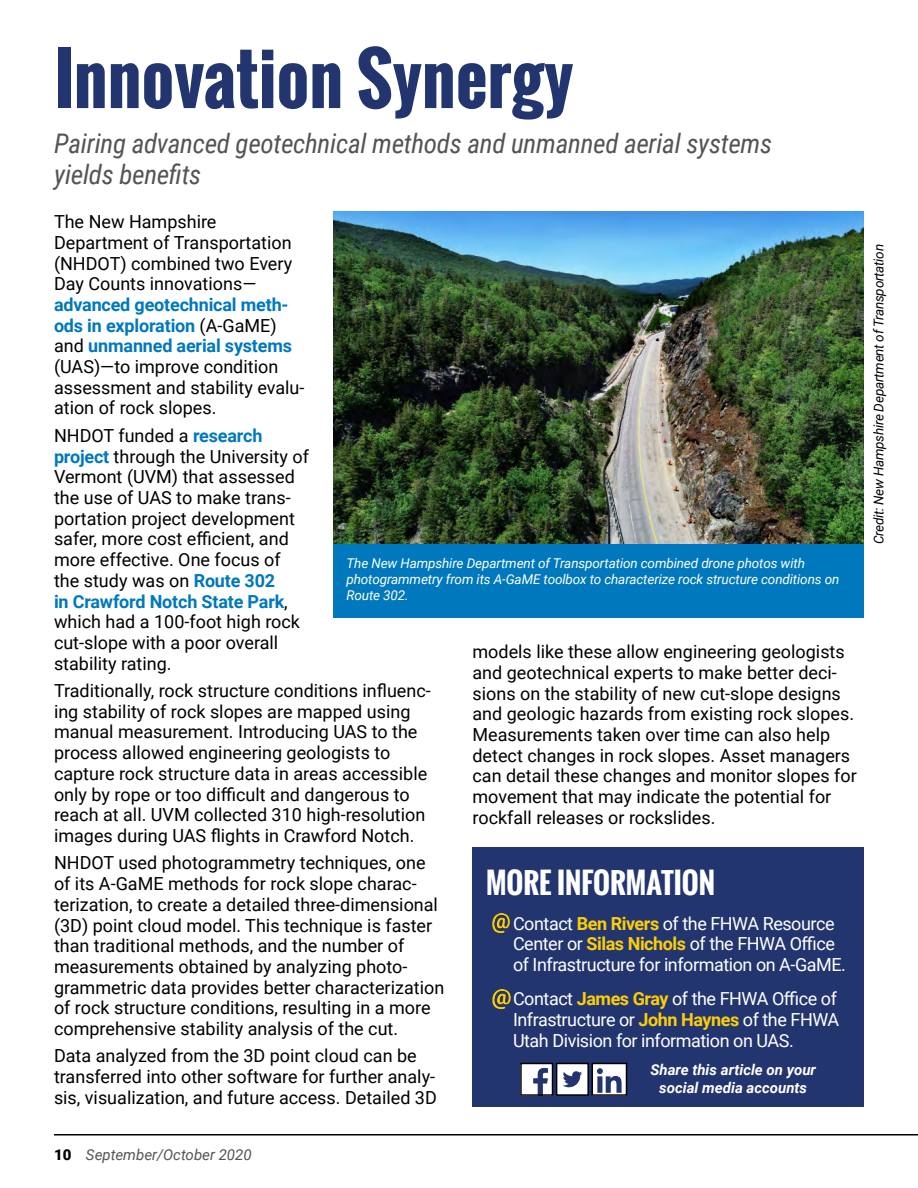
<style>
.page{position:relative;width:918px;height:1188px;background:#fff}
.page>*{position:absolute;margin:0;border:0;box-sizing:border-box;transform-origin:0 0}
.t1{font:700 69px "Oswald";color:#22356f}
.t2{font:700 28.5px "Oswald";color:#fff}
.t3{font:italic 27px/31px "Roboto Condensed";letter-spacing:-.01em;color:#535457}
.t4{font:18px/20.7px "Roboto";color:#000}
.t5{font:18px/20.7px "Roboto";letter-spacing:-.025em;color:#fff}
.t6{font:italic 700 15px/18px "Roboto";color:#fff;text-align:center}
.t7{font:italic 15px "Roboto";color:#535457}
.t8{font:italic 13.5px/16.2px "Roboto";letter-spacing:-.01em;color:#fff}
.t9{font:italic 13.5px "Roboto";letter-spacing:-.02em;color:#000}
.s1{font-weight:700;color:#0078bd}
.s2{font-weight:700;color:#fdce07}
.s3{font-weight:900;font-style:normal;color:#000}
</style>
<div class="page">
<hr style="left:54px;top:1134px;width:864px;height:2px;background:#000">
<div style="left:472px;top:848px;width:392px;height:259px;background:#22356f"></div>
<img style="left:492px;top:913px;width:18px;height:20px">
<img style="left:492px;top:989px;width:19px;height:20px">
<img style="left:523px;top:1066px;width:27px;height:27px">
<div style="left:520px;top:1063px;width:33px;height:33px;border:2px solid #000"></div>
<div style="left:556px;top:1063px;width:33px;height:33px;border:2px solid #000"></div>
<svg style="left:557px;top:1063px;width:67px;height:32px"></svg>
<div style="left:592px;top:1063px;width:35px;height:33px;border:2px solid #000"></div>
<img style="left:333px;top:212px;width:531px;height:332px">
<div style="left:333px;top:544px;width:531px;height:74px;background:#0078bd"></div>
<h1 class="t1" style="left:54px;top:27px;width:521px">Innovation Synergy</h1>
<h3 class="t3" style="left:54px;top:127px;width:719px">Pairing advanced geotechnical methods and unmanned aerial systems yields benefits</h3>
<p class="t4" style="left:54px;top:211px;width:240px">The New Hampshire<br>Department of Transportation (NHDOT) combined two Every<br>Day Counts innovations—</p>
<p class="t4" style="left:54px;top:294px;width:252px"><span class="s1">advanced geotechnical meth&shy;ods in exploration</span> (A-GaME) and <span class="s1">unmanned aerial systems </span>(UAS)—to improve condition assessment and stability evalu&shy;ation of rock slopes.</p>
<p class="t4" style="left:54px;top:425px;width:257px">NHDOT funded a <span class="s1">research project</span> through the University of<br>Vermont (UVM) that assessed the use of UAS to make trans&shy;portation project development safer, more cost efficient, and more effective. One focus of the study was on <span class="s1">Route 302<br>in Crawford Notch State Park</span>, which had a 100-foot high rock cut-slope with a poor overall stability rating.</p>
<p class="t4" style="left:54px;top:680px;width:378px">Traditionally, rock structure conditions influenc&shy;ing stability of rock slopes are mapped using manual measurement. Introducing UAS to the process allowed engineering geologists to capture rock structure data in areas accessible only by rope or too difficult and dangerous to reach at all. UVM collected 310 high-resolution images during UAS flights in Crawford Notch.</p>
<p class="t4" style="left:54px;top:852px;width:392px">NHDOT used photogrammetry techniques, one of its A-GaME methods for rock slope charac&shy;terization, to create a detailed three-dimensional (3D) point cloud model. This technique is faster than traditional methods, and the number of measurements obtained by analyzing photo&shy;grammetric data provides better characterization of rock structure conditions, resulting in a more comprehensive stability analysis of the cut.</p>
<p class="t4" style="left:54px;top:1045px;width:384px">Data analyzed from the 3D point cloud can be transferred into other software for further analy&shy;sis, visualization, and future access. Detailed 3D</p>
<p class="t8" style="left:346px;top:555px;width:494px">The New Hampshire Department of Transportation combined drone photos with photogrammetry from its A-GaME toolbox to characterize rock structure conditions on<br>Route 302.</p>
<p class="t4" style="left:472px;top:641px;width:386px">models like these allow engineering geologists and geotechnical experts to make better deci&shy;sions on the stability of new cut-slope designs and geologic hazards from existing rock slopes.<br>Measurements taken over time can also help detect changes in rock slopes. Asset managers can detail these changes and monitor slopes for movement that may indicate the potential for rockfall releases or rockslides.</p>
<h2 class="t2" style="left:486px;top:862px;width:231px">MORE INFORMATION</h2>
<p class="t5" style="left:513px;top:912px;width:335px">Contact <span class="s2">Ben Rivers</span> of the FHWA Resource<br>Center or <span class="s2">Silas Nichols</span> of the FHWA Office of Infrastructure for information on A-GaME.</p>
<p class="t5" style="left:513px;top:988px;width:328px">Contact <span class="s2">James Gray</span> of the FHWA Office of<br>Infrastructure or <span class="s2">John Haynes</span> of the FHWA<br>Utah Division for information on UAS.</p>
<p class="t6" style="left:650px;top:1061px;width:167px">Share this article on your social media accounts</p>
<p class="t9" style="left:869px;top:544px;width:302px;rotate:-90deg">Credit: New Hampshire Department of Transportation</p>
<p class="t7" style="left:54px;top:1144px;width:199px"><span class="s3">10</span> September/October 2020</p>
</div>
